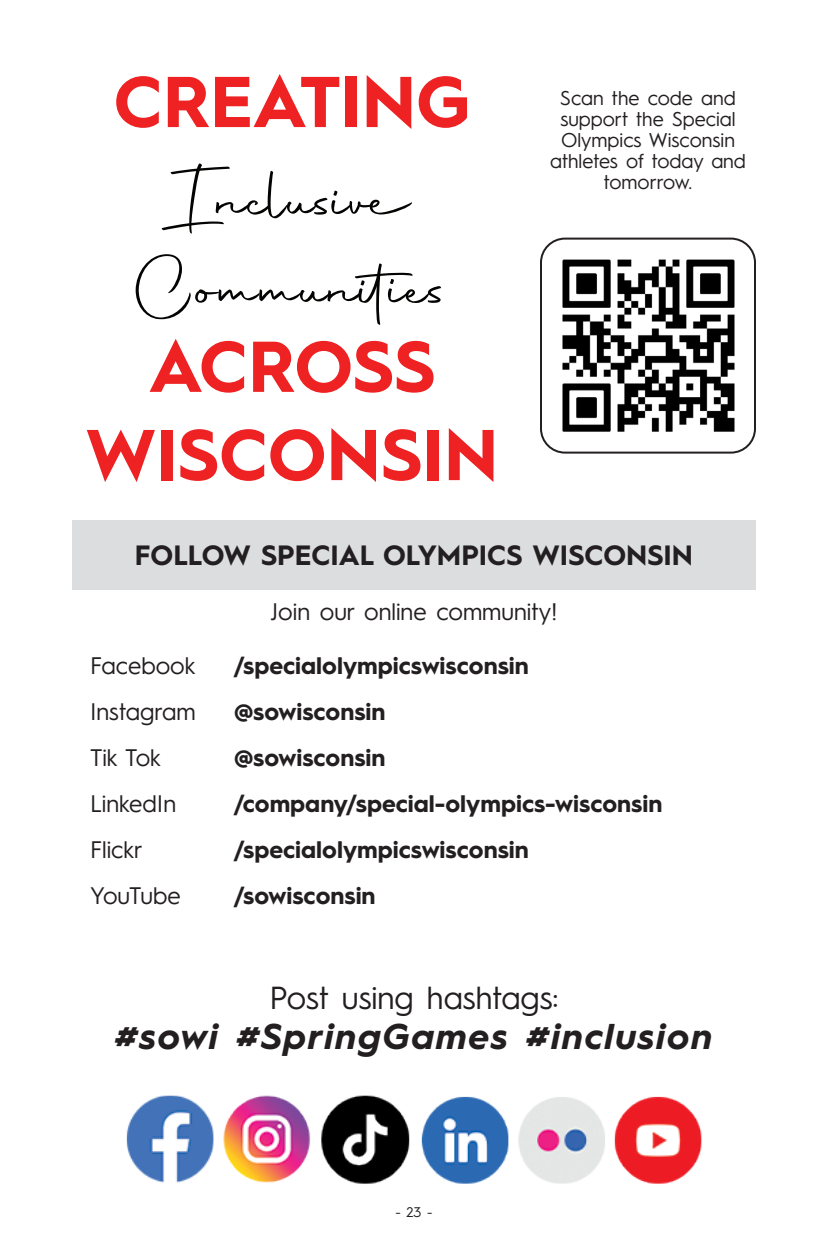
<style>
.page{position:relative;width:828px;height:1260px;background:#fff}
.page>*{position:absolute;margin:0;border:0;box-sizing:border-box;transform-origin:0 0}
.t1{font:700 72px/88.2px "Hurme Geometric Sans 1";color:#ee2123;text-align:center}
.t2{font:italic 700 36px "Hurme Geometric Sans 1";letter-spacing:.05em;color:#231f20}
.t3{font:32px "Hurme Geometric Sans 1";color:#231f20}
.t4{font:700 28px "Hurme Geometric Sans 1";color:#231f20}
.t5{font:700 24px "Hurme Geometric Sans 1";color:#231f20}
.t6{font:24px "Hurme Geometric Sans 1";color:#231f20}
.t7{font:24px "Hurme Geometric Sans 1";letter-spacing:-.02em;color:#231f20}
.t8{font:20px/21px "Hurme Geometric Sans 1";color:#231f20;text-align:center}
.t9{font:14px "Hurme Geometric Sans 1";color:#231f20}
.s1{font-family:"Autography";font-weight:400;color:#040503}
</style>
<div class="page">
<div style="left:72px;top:520px;width:684px;height:69px;background:#dcdddf"></div>
<img style="left:541px;top:239px;width:214px;height:212px">
<div style="left:540px;top:238px;width:216px;height:216px;border:2px solid #231f20;border-radius:24px"></div>
<img style="left:126px;top:1095px;width:576px;height:89px">
<p class="t1" style="left:86px;top:53px;width:414px">CREATING<br><span class="s1">Inclusive<br>Communities<br></span>ACROSS<br>WISCONSIN</p>
<p class="t8" style="left:550px;top:87px;width:197px">Scan the code and support the Special<br>Olympics Wisconsin athletes of today and tomorrow.</p>
<p class="t4" style="left:135px;top:536px;width:560px">FOLLOW SPECIAL OLYMPICS WISCONSIN</p>
<p class="t6" style="left:271px;top:595px;width:288px">Join our online community!</p>
<p class="t6" style="left:90px;top:649px;width:107px">Facebook</p>
<p class="t5" style="left:234px;top:649px;width:296px">/specialolympicswisconsin</p>
<p class="t6" style="left:90px;top:695px;width:107px">Instagram</p>
<p class="t5" style="left:234px;top:695px;width:153px">@sowisconsin</p>
<p class="t6" style="left:90px;top:741px;width:73px">Tik Tok</p>
<p class="t5" style="left:234px;top:741px;width:153px">@sowisconsin</p>
<p class="t6" style="left:90px;top:787px;width:88px">LinkedIn</p>
<p class="t5" style="left:234px;top:787px;width:430px">/company/special-olympics-wisconsin</p>
<p class="t6" style="left:90px;top:833px;width:54px">Flickr</p>
<p class="t5" style="left:234px;top:833px;width:296px">/specialolympicswisconsin</p>
<p class="t7" style="left:90px;top:879px;width:92px">YouTube</p>
<p class="t5" style="left:234px;top:879px;width:143px">/sowisconsin</p>
<p class="t3" style="left:269px;top:975px;width:291px">Post using hashtags:</p>
<p class="t2" style="left:115px;top:1011px;width:599px">#sowi #SpringGames #inclusion</p>
<p class="t9" style="left:395px;top:1202px;width:39px">- 23 -</p>
</div>
